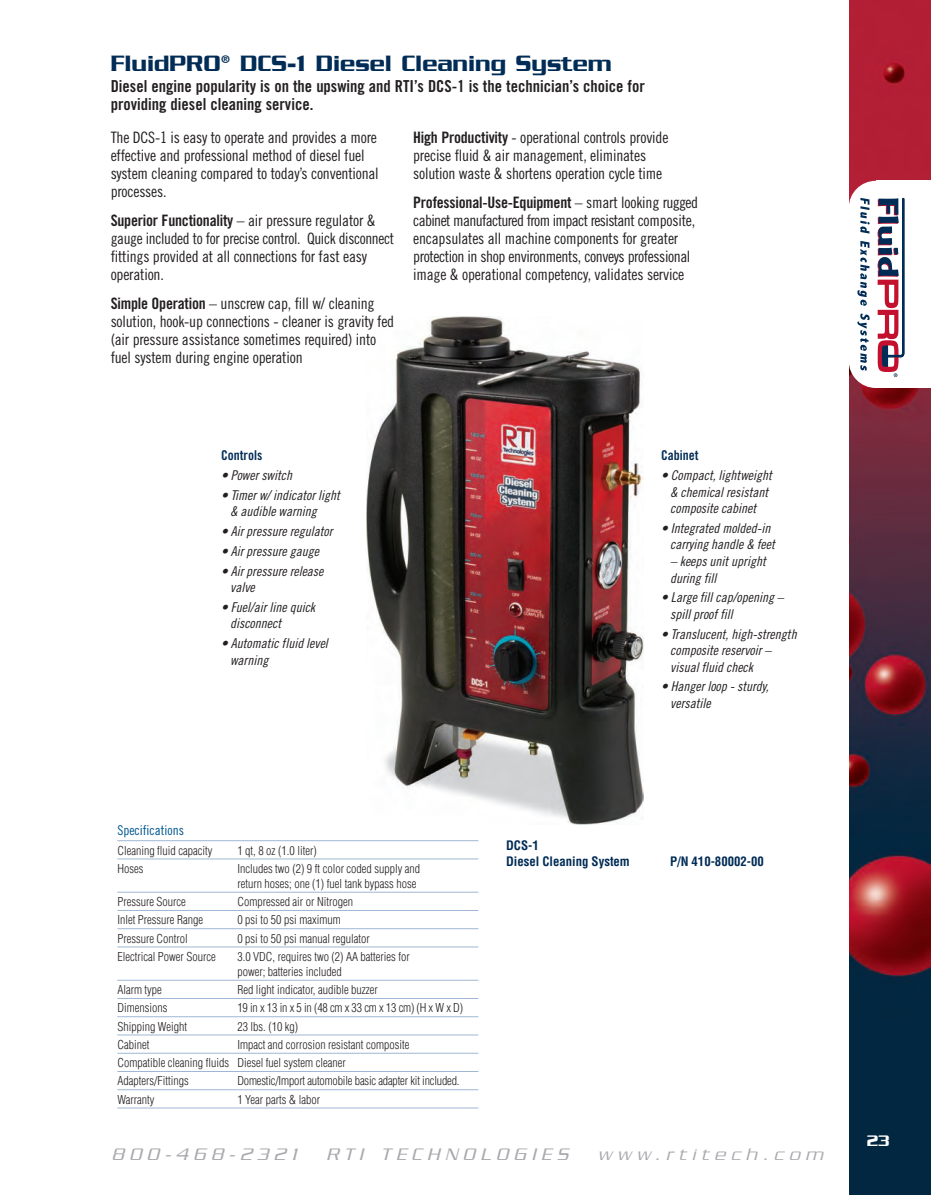
<style>
.page{position:relative;width:931px;height:1195px;background:#fff}
.page>*{position:absolute;margin:0;border:0;box-sizing:border-box;transform-origin:0 0}
.t1{font:500 24px "Serpentine";color:#002c55}
.t2{font:italic 300 18px "Serpentine";letter-spacing:.305em;color:#a8a9ad}
.t3{font:16.5px/18px "Trade Gothic Bold Cond Twenty";color:#231f20}
.t4{font:500 16.5px "Serpentine";color:#fff}
.t5{font:15.75px/18px "Trade Gothic Cond Eighteen";letter-spacing:-.015em;color:#231f20}
.t6{font:15.75px "Trade Gothic Bold Cond Twenty";letter-spacing:-.015em;color:#231f20}
.t7{font:13.5px/16.5px "Trade Gothic Cond Eighteen Obl";color:#231f20}
.t8{font:13.5px "Trade Gothic Bold Cond Twenty";color:#002c55}
.t9{font:13.5px "Trade Gothic Cond Eighteen";color:#005790}
.t10{font:700 condensed 12.75px/15.8px "Helvetica";color:#002c55}
.t11{font:300 condensed 12px/15px "Helvetica";color:#231f20}
.s1{font-family:"Trade Gothic Bold Cond Twenty"}
.s2{font-family:"Trade Gothic Cond Eighteen"}
</style>
<div class="page">
<img style="left:849px;top:0;width:81px;height:1194px">
<div style="left:876px;top:181px;width:54px;height:207px;background:#fff"></div>
<div style="left:848px;top:181px;width:80px;height:207px;background:#fff;border-radius:27px"></div>
<svg style="left:860px;top:198px;width:9px;height:35px"></svg>
<svg style="left:857px;top:241px;width:12px;height:65px"></svg>
<svg style="left:857px;top:313px;width:12px;height:57px"></svg>
<svg style="left:877px;top:198px;width:27px;height:179px"></svg>
<img style="left:366px;top:316px;width:277px;height:508px">
<div style="left:112px;top:817px;width:372px;height:312px;background:#fff"></div>
<hr style="left:117px;top:840px;width:361px;height:1px;background:#9fb7d5">
<hr style="left:117px;top:858px;width:361px;height:1px;background:#9fb7d5">
<hr style="left:117px;top:891px;width:361px;height:1px;background:#9fb7d5">
<hr style="left:117px;top:909px;width:361px;height:1px;background:#9fb7d5">
<hr style="left:117px;top:928px;width:361px;height:1px;background:#9fb7d5">
<hr style="left:117px;top:946px;width:361px;height:1px;background:#9fb7d5">
<hr style="left:117px;top:979px;width:361px;height:1px;background:#9fb7d5">
<hr style="left:117px;top:997px;width:361px;height:1px;background:#9fb7d5">
<hr style="left:117px;top:1016px;width:361px;height:1px;background:#9fb7d5">
<hr style="left:117px;top:1034px;width:361px;height:1px;background:#9fb7d5">
<hr style="left:117px;top:1052px;width:361px;height:1px;background:#9fb7d5">
<hr style="left:117px;top:1070px;width:361px;height:1px;background:#9fb7d5">
<hr style="left:117px;top:1089px;width:361px;height:1px;background:#9fb7d5">
<hr style="left:117px;top:1107px;width:361px;height:1px;background:#9fb7d5">
<h1 class="t1" style="left:111px;top:56px;width:503px">FluidPRO<sup>®</sup> DCS-1 Diesel Cleaning System</h1>
<p class="t3" style="left:111px;top:79px;width:535px">Diesel engine popularity is on the upswing and RTI’s DCS-1 is the technician’s choice for providing diesel cleaning service.</p>
<p class="t5" style="left:111px;top:130px;width:269px">The DCS-1 is easy to operate and provides a more effective and professional method of diesel fuel system cleaning compared to today’s conventional processes.</p>
<p class="t5" style="left:111px;top:213px;width:285px"><span class="s1">Superior Functionality</span> – air pressure regulator &amp; gauge included to for precise control. Quick disconnect fittings provided at all connections for fast easy operation.</p>
<p class="t5" style="left:111px;top:295px;width:285px"><span class="s1">Simple Operation</span> – unscrew cap, fill w/ cleaning solution, hook-up connections - cleaner is gravity fed (air pressure assistance sometimes required) into fuel system during engine operation</p>
<p class="t5" style="left:413px;top:130px;width:257px"><span class="s1">High Productivity</span> - operational controls provide precise fluid &amp; air management, eliminates solution waste &amp; shortens operation cycle time</p>
<p class="t6" style="left:413px;top:197px;width:286px">Professional-Use-Equipment <span class="s2">– smart looking rugged</span></p>
<p class="t5" style="left:413px;top:213px;width:284px">cabinet manufactured from impact resistant composite, encapsulates all machine components for greater protection in shop environments, conveys professional image &amp; operational competency, validates service</p>
<p class="t8" style="left:221px;top:450px;width:43px">Controls</p>
<p class="t7" style="left:221px;top:468px;width:72px">• Power switch</p>
<p class="t7" style="left:230px;top:488px;width:111px;text-indent:-9px">• Timer w/ indicator light &amp; audible warning</p>
<p class="t7" style="left:221px;top:524px;width:113px">• Air pressure regulator</p>
<p class="t7" style="left:221px;top:544px;width:99px">• Air pressure gauge</p>
<p class="t7" style="left:230px;top:563px;width:95px;text-indent:-9px">• Air pressure release valve</p>
<p class="t7" style="left:230px;top:600px;width:87px;text-indent:-9px">• Fuel/air line quick disconnect</p>
<p class="t7" style="left:230px;top:636px;width:99px;text-indent:-9px">• Automatic fluid level warning</p>
<p class="t8" style="left:661px;top:450px;width:39px">Cabinet</p>
<p class="t7" style="left:661px;top:468px;width:112px;text-align:center">• Compact, lightweight &amp; chemical resistant composite cabinet</p>
<p class="t7" style="left:670px;top:521px;width:106px;text-indent:-9px">• Integrated molded-in carrying handle &amp; feet</p>
<p class="t7" style="left:670px;top:554px;width:97px">– keeps unit upright during fill</p>
<p class="t7" style="left:670px;top:590px;width:115px;text-indent:-9px">• Large fill cap/opening – spill proof fill</p>
<p class="t7" style="left:670px;top:626px;width:128px;text-indent:-9px">• Translucent, high-strength composite reservoir – visual fluid check</p>
<p class="t7" style="left:670px;top:679px;width:100px;text-indent:-9px">• Hanger loop - sturdy, versatile</p>
<p class="t9" style="left:117px;top:825px;width:68px">Specifications</p>
<p class="t11" style="left:117px;top:842px;width:97px">Cleaning fluid capacity</p>
<p class="t11" style="left:237px;top:842px;width:81px">1 qt, 8 oz (1.0 liter)</p>
<p class="t11" style="left:117px;top:861px;width:28px">Hoses</p>
<p class="t11" style="left:237px;top:861px;width:184px">Includes two (2) 9 ft color coded supply and return hoses; one (1) fuel tank bypass hose</p>
<p class="t11" style="left:117px;top:894px;width:70px">Pressure Source</p>
<p class="t11" style="left:237px;top:894px;width:117px">Compressed air or Nitrogen</p>
<p class="t11" style="left:117px;top:912px;width:87px">Inlet Pressure Range</p>
<p class="t11" style="left:237px;top:912px;width:105px">0 psi to 50 psi maximum</p>
<p class="t11" style="left:117px;top:930px;width:72px">Pressure Control</p>
<p class="t11" style="left:237px;top:930px;width:134px">0 psi to 50 psi manual regulator</p>
<p class="t11" style="left:117px;top:949px;width:100px">Electrical Power Source</p>
<p class="t11" style="left:237px;top:949px;width:174px">3.0 VDC, requires two (2) AA batteries for power; batteries included</p>
<p class="t11" style="left:117px;top:982px;width:46px">Alarm type</p>
<p class="t11" style="left:237px;top:982px;width:142px">Red light indicator, audible buzzer</p>
<p class="t11" style="left:117px;top:1000px;width:51px">Dimensions</p>
<p class="t11" style="left:237px;top:1000px;width:227px">19 in x 13 in x 5 in (48 cm x 33 cm x 13 cm) (H x W x D)</p>
<p class="t11" style="left:117px;top:1018px;width:71px">Shipping Weight</p>
<p class="t11" style="left:237px;top:1018px;width:62px">23 lbs. (10 kg)</p>
<p class="t11" style="left:117px;top:1037px;width:33px">Cabinet</p>
<p class="t11" style="left:117px;top:1035px;width:293px;line-height:18.3px;text-indent:120px">Impact and corrosion resistant composite<br>Compatible cleaning fluids Diesel fuel system cleaner<br>Adapters/Fittings</p>
<p class="t11" style="left:237px;top:1073px;width:224px">Domestic/Import automobile basic adapter kit included.</p>
<p class="t11" style="left:117px;top:1091px;width:39px">Warranty</p>
<p class="t11" style="left:237px;top:1091px;width:84px">1 Year parts &amp; labor</p>
<p class="t10" style="left:506px;top:837px;width:125px">DCS-1<br>Diesel Cleaning System</p>
<p class="t10" style="left:670px;top:853px;width:95px">P/N 410-80002-00</p>
<p class="t2" style="left:112px;top:1148px;width:186px">800-468-2321</p>
<p class="t2" style="left:326px;top:1148px;width:243px">RTI TECHNOLOGIES</p>
<p class="t2" style="left:598px;top:1148px;width:226px">www.rtitech.com</p>
<p class="t4" style="left:866px;top:1135px;width:24px">23</p>
</div>
